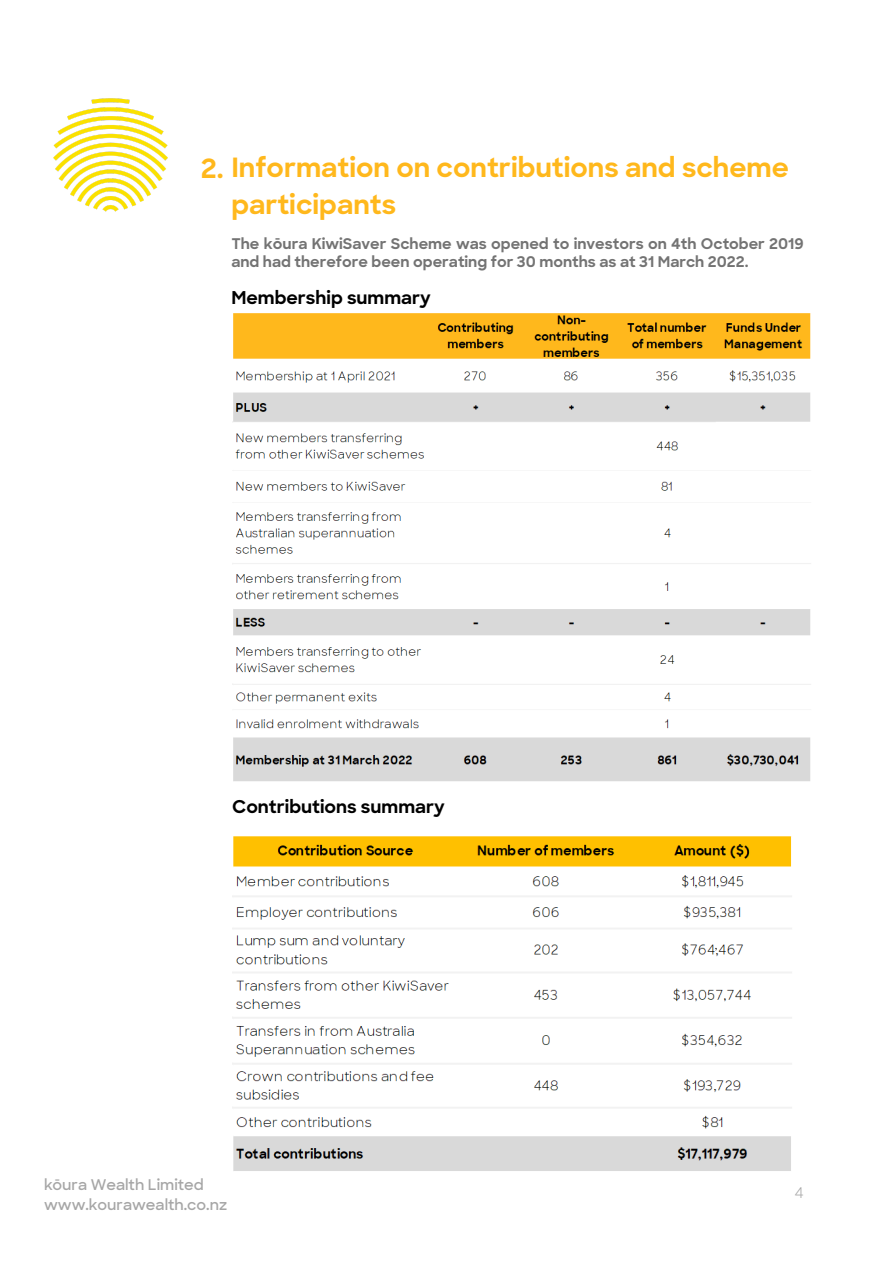
<style>
.page{position:relative;width:893px;height:1264px;background:#fff}
.page>*{position:absolute;margin:0;border:0;box-sizing:border-box;transform-origin:0 0}
.t1{font:700 27px/37px "Sharp Sans";color:#ffb81c}
.t2{font:700 18px "Sharp Sans";color:#000}
.t3{font:700 15px/18px "Sharp Sans";color:#737373}
.t4{font:600 15px/20.2px "Sharp Sans";color:#a6a6a6}
.t5{font:15px "Sharp Sans";color:#a6a6a6}
.t6{font:12px "Sharp Sans";color:#000}
</style>
<div class="page">
<img style="left:53px;top:98px;width:115px;height:114px">
<img style="left:232px;top:313px;width:579px;height:468px">
<img style="left:232px;top:836px;width:560px;height:335px">
<h1 class="t1" style="left:231px;top:151px;width:559px;text-indent:-30px">2. Information on contributions and scheme participants</h1>
<p class="t3" style="left:231px;top:236px;width:574px">The kōura KiwiSaver Scheme was opened to investors on 4th October 2019 and had therefore been operating for 30 months as at 31 March 2022.</p>
<p class="t2" style="left:231px;top:290px;width:201px">Membership summary</p>
<p class="t2" style="left:232px;top:799px;width:214px">Contributions summary</p>
<p class="t6" style="left:714px;top:940px;width:4px">,</p>
<p class="t4" style="left:44px;top:1176px;width:184px">kōura Wealth Limited www.kourawealth.co.nz</p>
<p class="t5" style="left:794px;top:1186px;width:11px">4</p>
</div>
